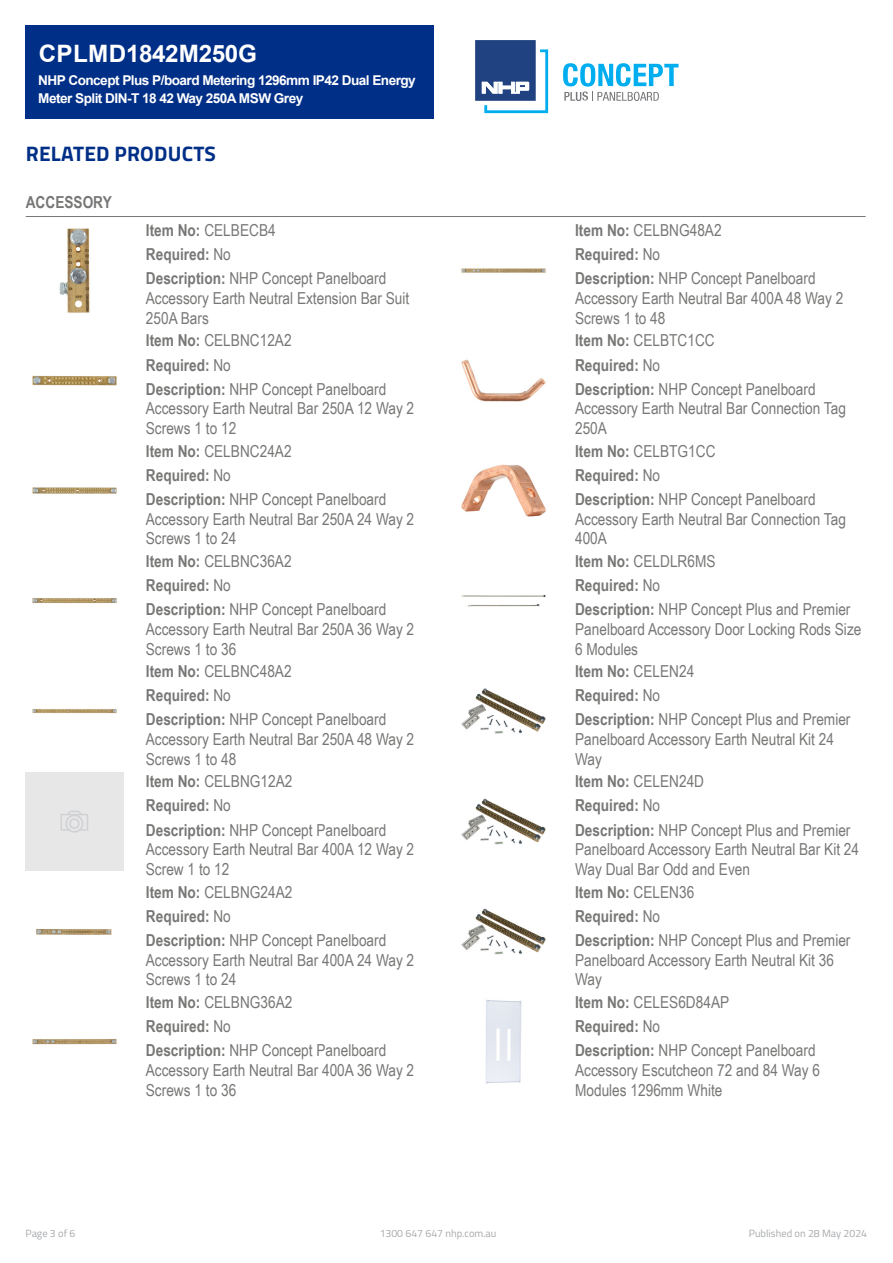
<style>
.page{position:relative;width:893px;height:1263px;background:#fff}
.page>*{position:absolute;margin:0;border:0;box-sizing:border-box;transform-origin:0 0}
.Item_Number{font:700 24px "Arial";color:#fff}
.t1{font:700 21px "Titillium";letter-spacing:.01em;color:#002f87}
.t2{font:16.5px/24px "Arial Narrow";color:#777876}
.t3{font:700 16.5px "Arial Narrow";color:#777876}
.Display_Name{font:700 13.5px/18px "Arial";letter-spacing:-.04em;color:#fff}
.t4{font:10.5px "Titillium";color:#a7a9ac}
.s1{font-weight:700}
</style>
<div class="page">
<div style="left:26px;top:26px;width:408px;height:93px;background:#002f87"></div>
<hr style="left:26px;top:216px;width:840px;height:1px;background:#777876">
<img style="left:59px;top:228px;width:31px;height:85px">
<img style="left:32px;top:375px;width:85px;height:11px">
<img style="left:32px;top:487px;width:85px;height:7px">
<img style="left:32px;top:598px;width:85px;height:6px">
<img style="left:32px;top:709px;width:85px;height:5px">
<div style="left:26px;top:772px;width:98px;height:98px;background:#e7e7e8"></div>
<img style="left:36px;top:929px;width:76px;height:6px">
<img style="left:32px;top:1039px;width:85px;height:6px">
<img style="left:461px;top:268px;width:85px;height:5px">
<img style="left:461px;top:359px;width:85px;height:43px">
<img style="left:461px;top:464px;width:85px;height:53px">
<img style="left:461px;top:594px;width:85px;height:13px">
<img style="left:461px;top:688px;width:85px;height:46px">
<img style="left:461px;top:798px;width:85px;height:47px">
<img style="left:461px;top:908px;width:85px;height:47px">
<img style="left:485px;top:999px;width:37px;height:85px">
<svg style="left:475px;top:40px;width:73px;height:73px"></svg>
<svg style="left:563px;top:63px;width:116px;height:38px"></svg>
<p class="Item_Number" style="left:39px;top:37px;width:220px">CPLMD1842M250G</p>
<p class="Display_Name" style="left:38px;top:71px;width:379px">NHP Concept Plus P/board Metering 1296mm IP42 Dual Energy<br>Meter Split DIN-T 18 42 Way 250A MSW Grey</p>
<p class="t1" style="left:26px;top:137px;width:192px">RELATED PRODUCTS</p>
<p class="t3" style="left:26px;top:189px;width:88px">ACCESSORY</p>
<p class="t2" style="left:146px;top:218px;width:242px"><span class="s1">Item No:</span> CELBECB4<br><span class="s1">Required:</span> No<br><span class="s1">Description:</span> NHP Concept Panelboard</p>
<p class="t2" style="left:146px;top:288px;width:265px;line-height:19.8px">Accessory Earth Neutral Extension Bar Suit<br>250A Bars</p>
<p class="t2" style="left:146px;top:328px;width:242px"><span class="s1">Item No:</span> CELBNC12A2<br><span class="s1">Required:</span> No<br><span class="s1">Description:</span> NHP Concept Panelboard</p>
<p class="t2" style="left:146px;top:398px;width:270px;line-height:19.8px">Accessory Earth Neutral Bar 250A 12 Way 2<br>Screws 1 to 12</p>
<p class="t2" style="left:146px;top:438px;width:242px"><span class="s1">Item No:</span> CELBNC24A2<br><span class="s1">Required:</span> No<br><span class="s1">Description:</span> NHP Concept Panelboard</p>
<p class="t2" style="left:146px;top:508px;width:270px;line-height:19.8px">Accessory Earth Neutral Bar 250A 24 Way 2<br>Screws 1 to 24</p>
<p class="t2" style="left:146px;top:548px;width:242px"><span class="s1">Item No:</span> CELBNC36A2<br><span class="s1">Required:</span> No<br><span class="s1">Description:</span> NHP Concept Panelboard</p>
<p class="t2" style="left:146px;top:618px;width:270px;line-height:19.8px">Accessory Earth Neutral Bar 250A 36 Way 2<br>Screws 1 to 36</p>
<p class="t2" style="left:146px;top:659px;width:242px"><span class="s1">Item No:</span> CELBNC48A2<br><span class="s1">Required:</span> No<br><span class="s1">Description:</span> NHP Concept Panelboard</p>
<p class="t2" style="left:146px;top:729px;width:270px;line-height:19.8px">Accessory Earth Neutral Bar 250A 48 Way 2<br>Screws 1 to 48</p>
<p class="t2" style="left:146px;top:769px;width:242px"><span class="s1">Item No:</span> CELBNG12A2<br><span class="s1">Required:</span> No<br><span class="s1">Description:</span> NHP Concept Panelboard</p>
<p class="t2" style="left:146px;top:839px;width:270px;line-height:19.8px">Accessory Earth Neutral Bar 400A 12 Way 2<br>Screw 1 to 12</p>
<p class="t2" style="left:146px;top:879px;width:242px"><span class="s1">Item No:</span> CELBNG24A2<br><span class="s1">Required:</span> No<br><span class="s1">Description:</span> NHP Concept Panelboard</p>
<p class="t2" style="left:146px;top:949px;width:270px;line-height:19.8px">Accessory Earth Neutral Bar 400A 24 Way 2<br>Screws 1 to 24</p>
<p class="t2" style="left:146px;top:989px;width:242px"><span class="s1">Item No:</span> CELBNG36A2<br><span class="s1">Required:</span> No<br><span class="s1">Description:</span> NHP Concept Panelboard</p>
<p class="t2" style="left:146px;top:1059px;width:270px;line-height:19.8px">Accessory Earth Neutral Bar 400A 36 Way 2<br>Screws 1 to 36</p>
<p class="t2" style="left:575px;top:218px;width:242px"><span class="s1">Item No:</span> CELBNG48A2<br><span class="s1">Required:</span> No<br><span class="s1">Description:</span> NHP Concept Panelboard</p>
<p class="t2" style="left:575px;top:288px;width:270px;line-height:19.8px">Accessory Earth Neutral Bar 400A 48 Way 2<br>Screws 1 to 48</p>
<p class="t2" style="left:575px;top:328px;width:242px"><span class="s1">Item No:</span> CELBTC1CC<br><span class="s1">Required:</span> No<br><span class="s1">Description:</span> NHP Concept Panelboard</p>
<p class="t2" style="left:575px;top:398px;width:272px;line-height:19.8px">Accessory Earth Neutral Bar Connection Tag<br>250A</p>
<p class="t2" style="left:575px;top:438px;width:242px"><span class="s1">Item No:</span> CELBTG1CC<br><span class="s1">Required:</span> No<br><span class="s1">Description:</span> NHP Concept Panelboard</p>
<p class="t2" style="left:575px;top:508px;width:272px;line-height:19.8px">Accessory Earth Neutral Bar Connection Tag<br>400A</p>
<p class="t2" style="left:575px;top:548px;width:277px"><span class="s1">Item No:</span> CELDLR6MS<br><span class="s1">Required:</span> No<br><span class="s1">Description:</span> NHP Concept Plus and Premier</p>
<p class="t2" style="left:575px;top:618px;width:288px;line-height:19.8px">Panelboard Accessory Door Locking Rods Size<br>6 Modules</p>
<p class="t2" style="left:575px;top:659px;width:277px"><span class="s1">Item No:</span> CELEN24<br><span class="s1">Required:</span> No<br><span class="s1">Description:</span> NHP Concept Plus and Premier</p>
<p class="t2" style="left:575px;top:729px;width:260px;line-height:19.8px">Panelboard Accessory Earth Neutral Kit 24<br>Way</p>
<p class="t2" style="left:575px;top:769px;width:277px"><span class="s1">Item No:</span> CELEN24D<br><span class="s1">Required:</span> No<br><span class="s1">Description:</span> NHP Concept Plus and Premier</p>
<p class="t2" style="left:575px;top:839px;width:286px;line-height:19.8px">Panelboard Accessory Earth Neutral Bar Kit 24<br>Way Dual Bar Odd and Even</p>
<p class="t2" style="left:575px;top:879px;width:277px"><span class="s1">Item No:</span> CELEN36<br><span class="s1">Required:</span> No<br><span class="s1">Description:</span> NHP Concept Plus and Premier</p>
<p class="t2" style="left:575px;top:949px;width:260px;line-height:19.8px">Panelboard Accessory Earth Neutral Kit 36<br>Way</p>
<p class="t2" style="left:575px;top:989px;width:242px"><span class="s1">Item No:</span> CELES6D84AP<br><span class="s1">Required:</span> No<br><span class="s1">Description:</span> NHP Concept Panelboard</p>
<p class="t2" style="left:575px;top:1059px;width:246px;line-height:19.8px">Accessory Escutcheon 72 and 84 Way 6<br>Modules 1296mm White</p>
<p class="t4" style="left:26px;top:1226px;width:51px">Page 3 of 6</p>
<p class="t4" style="left:380px;top:1226px;width:118px">1300 647 647 nhp.com.au</p>
<p class="t4" style="left:749px;top:1226px;width:120px">Published on 28 May 2024</p>
</div>
